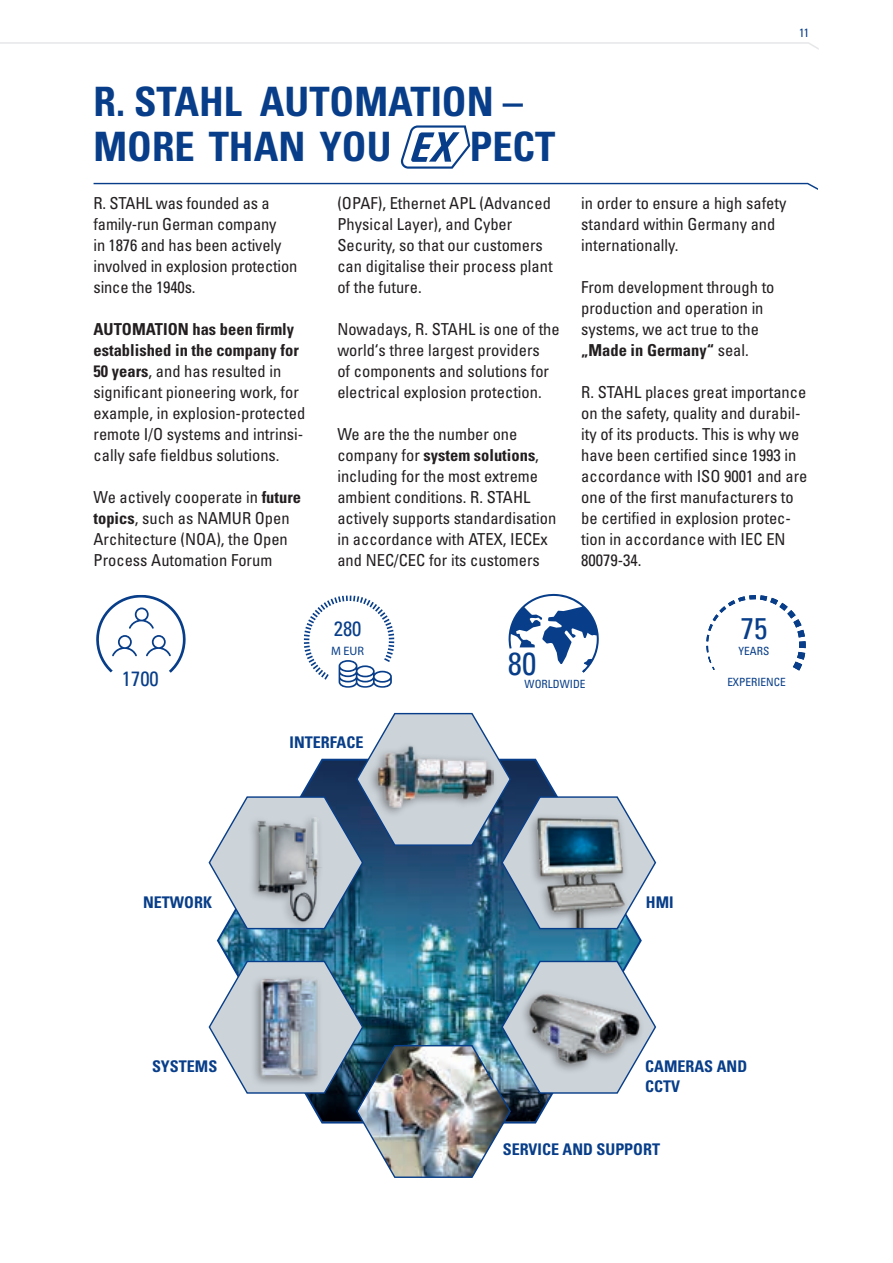
<style>
.page{position:relative;width:893px;height:1263px;background:#fff}
.page>*{position:absolute;margin:0;border:0;box-sizing:border-box;transform-origin:0 0}
.t1{font:700 condensed 40.5px/45px "Univers";color:#083e89}
.t2{font:condensed 32.1px "Univers";color:#083e89}
.t3{font:condensed 30px "Univers";color:#083e89}
.t4{font:condensed 20.7px "Univers";color:#083e89}
.t5{font:condensed 16.5px/21px "Univers";color:#231f20}
.t6{font:700 condensed 16.05px/19.8px "Univers";color:#083e89}
.t7{font:12.3px "Myriad Pro";color:#083e89}
.t8{font:condensed 12px "Univers";color:#083e89}
.t9{font:condensed 11.25px "Univers";color:#083e89}
.s1{font-weight:700}
</style>
<div class="page">
<svg style="left:0;top:42px;width:819px;height:8px"></svg>
<svg style="left:94px;top:183px;width:724px;height:7px"></svg>
<svg style="left:401px;top:125px;width:69px;height:44px"></svg>
<img style="left:216px;top:930px;width:426px;height:29px">
<svg style="left:208px;top:712px;width:449px;height:218px"></svg>
<img style="left:208px;top:959px;width:449px;height:219px">
<svg style="left:96px;top:595px;width:90px;height:78px"></svg>
<svg style="left:304px;top:595px;width:90px;height:93px"></svg>
<svg style="left:706px;top:595px;width:100px;height:76px"></svg>
<svg style="left:508px;top:593px;width:91px;height:80px"></svg>
<h1 class="t1" style="left:94px;top:79px;width:431px">R. STAHL AUTOMATION –<br>MORE THAN YOU</h1>
<h1 class="t1" style="left:470px;top:124px;width:87px">PECT</h1>
<p class="t5" style="left:94px;top:192px;width:205px">R. STAHL was founded as a family-run German company<br>in 1876 and has been actively involved in explosion protection since the 1940s.</p>
<p class="t5" style="left:94px;top:318px;width:213px"><span class="s1">AUTOMATION has been firmly established in the company for<br>50 years</span>, and has resulted in significant pioneering work, for example, in explosion-protected remote I/O systems and intrinsi&shy;cally safe fieldbus solutions.</p>
<p class="t5" style="left:94px;top:486px;width:209px">We actively cooperate in <span class="s1">future topics</span>, such as NAMUR Open<br>Architecture (NOA), the Open<br>Process Automation Forum</p>
<p class="t5" style="left:337px;top:192px;width:217px">(OPAF), Ethernet APL (Advanced<br>Physical Layer), and Cyber<br>Security, so that our customers can digitalise their process plant of the future.</p>
<p class="t5" style="left:337px;top:318px;width:224px">Nowadays, R. STAHL is one of the world‘s three largest providers<br>of components and solutions for electrical explosion protection.</p>
<p class="t5" style="left:337px;top:423px;width:221px">We are the the number one company for <span class="s1">system solutions</span>, including for the most extreme ambient conditions. R. STAHL actively supports standardisation in accordance with ATEX, IECEx and NEC/CEC for its customers</p>
<p class="t8" style="left:799px;top:25px;width:11px">11</p>
<p class="t5" style="left:581px;top:192px;width:207px">in order to ensure a high safety standard within Germany and internationally.</p>
<p class="t5" style="left:581px;top:276px;width:195px">From development through to production and operation in systems, we act true to the <span class="s1">„Made in Germany“</span> seal.</p>
<p class="t5" style="left:581px;top:381px;width:228px">R. STAHL places great importance on the safety, quality and durabil&shy;ity of its products. This is why we have been certified since 1993 in accordance with ISO 9001 and are one of the first manufacturers to be certified in explosion protec&shy;tion in accordance with IEC EN<br>80079-34.</p>
<p class="t4" style="left:122px;top:666px;width:38px">1700</p>
<p class="t6" style="left:143px;top:892px;width:70px">NETWORK</p>
<p class="t4" style="left:334px;top:616px;width:29px">280</p>
<p class="t7" style="left:331px;top:643px;width:34px">M EUR</p>
<p class="t6" style="left:290px;top:732px;width:75px">INTERFACE</p>
<h2 class="t2" style="left:508px;top:643px;width:30px">80</h2>
<p class="t9" style="left:525px;top:677px;width:62px">WORLDWIDE</p>
<h3 class="t3" style="left:741px;top:610px;width:28px">75</h3>
<p class="t9" style="left:739px;top:644px;width:32px">YEARS</p>
<p class="t9" style="left:727px;top:675px;width:60px">EXPERIENCE</p>
<p class="t6" style="left:646px;top:892px;width:29px">HMI</p>
<p class="t6" style="left:152px;top:1056px;width:67px">SYSTEMS</p>
<p class="t6" style="left:645px;top:1056px;width:103px">CAMERAS AND<br>CCTV</p>
<p class="t6" style="left:503px;top:1139px;width:159px">SERVICE AND SUPPORT</p>
</div>
